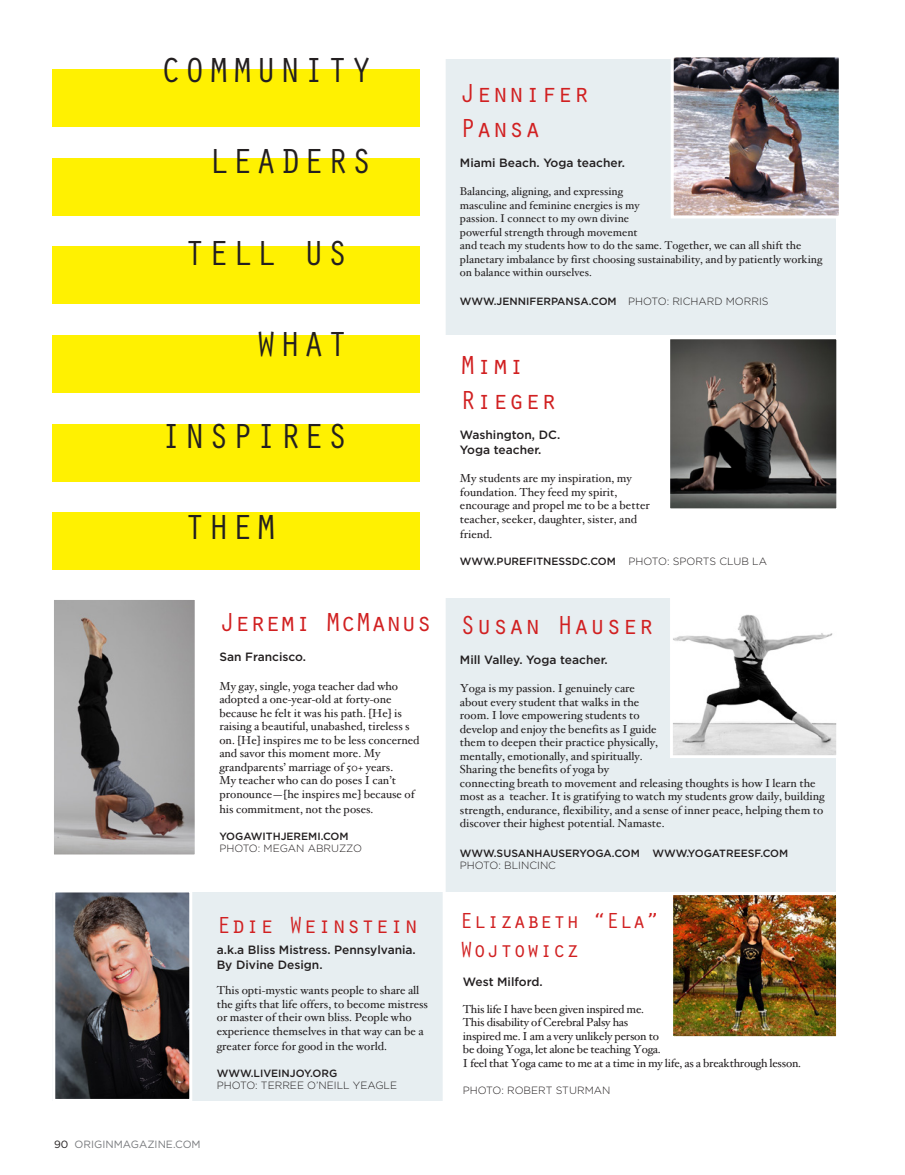
<style>
.page{position:relative;width:905px;height:1175px;background:#fff}
.page>*{position:absolute;margin:0;border:0;box-sizing:border-box;transform-origin:0 0}
.t1{font:36px "Orator Std";letter-spacing:.06em;color:#231f20}
.t2{font:27px/34.5px "Orator Std";color:#d12021}
.t3{font:27px "Orator Std";letter-spacing:-.04em;color:#d12021}
.t4{font:24px "Orator Std";color:#d12021}
.t5{font:22.5px/28.5px "Orator Std";letter-spacing:-.01em;color:#d12021}
.t6{font:500 12px/15px "Gotham";color:#231f20}
.t7{font:11.7px/13.5px "Hoefler Text";color:#231f20}
.t8{font:11.7px/13.5px "Hoefler Text";letter-spacing:-.02em;color:#231f20}
.t9{font:11.25px/13.5px "Hoefler Text";color:#231f20}
.t10{font:500 10.5px "Gotham";color:#231f20}
.t11{font:300 10.5px "Gotham";color:#231f20}
.t12{font:10.5px "Gotham";color:#787a7d}
.s1{color:#231f20}
.s2{font-weight:300}
</style>
<div class="page">
<div style="left:444px;top:59px;width:391px;height:275px;background:#e7eef1"></div>
<div style="left:444px;top:598px;width:391px;height:294px;background:#e7eef1"></div>
<div style="left:52px;top:892px;width:392px;height:208px;background:#e7eef1"></div>
<hr style="left:442px;top:38px;width:3px;height:1113px;background:#fff">
<div style="left:52px;top:70px;width:367px;height:57px;background:#fff101"></div>
<div style="left:52px;top:159px;width:367px;height:57px;background:#fff101"></div>
<div style="left:52px;top:246px;width:367px;height:57px;background:#fff101"></div>
<div style="left:52px;top:335px;width:367px;height:57px;background:#fff101"></div>
<div style="left:52px;top:424px;width:367px;height:57px;background:#fff101"></div>
<div style="left:52px;top:513px;width:367px;height:57px;background:#fff101"></div>
<img style="left:674px;top:58px;width:163px;height:156px">
<div style="left:670px;top:54px;width:171px;height:164px;border:3px solid #fff"></div>
<img style="left:671px;top:340px;width:164px;height:167px">
<div style="left:667px;top:336px;width:172px;height:175px;border:3px solid #fff"></div>
<img style="left:674px;top:601px;width:161px;height:153px">
<div style="left:670px;top:597px;width:169px;height:161px;border:3px solid #fff"></div>
<img style="left:674px;top:896px;width:161px;height:139px">
<div style="left:670px;top:892px;width:169px;height:147px;border:3px solid #fff"></div>
<img style="left:55px;top:601px;width:139px;height:252px">
<div style="left:51px;top:597px;width:147px;height:260px;border:3px solid #fff"></div>
<img style="left:56px;top:893px;width:132px;height:204px">
<div style="left:52px;top:889px;width:140px;height:212px;border:3px solid #fff"></div>
<h1 class="t1" style="left:160px;top:44px;width:213px">COMMUNITY</h1>
<h1 class="t1" style="left:208px;top:135px;width:166px">LEADERS</h1>
<h1 class="t1" style="left:184px;top:227px;width:166px">TELL US</h1>
<h1 class="t1" style="left:255px;top:318px;width:94px">WHAT</h1>
<h1 class="t1" style="left:160px;top:410px;width:189px">INSPIRES</h1>
<h1 class="t1" style="left:184px;top:501px;width:94px">THEM</h1>
<h2 class="t3" style="left:219px;top:603px;width:214px">Jeremi McManus</h2>
<p class="t6" style="left:219px;top:649px;width:88px">San Francisco.</p>
<p class="t7" style="left:219px;top:679px;width:202px">My gay, single, yoga teacher dad who adopted a one-year-old at forty-one because he felt it was his path. [He] is raising a beautiful, unabashed, tireless s on. [He] inspires me to be less concerned and savor this moment more. My grandparents’ marriage of 50+ years.<br>My teacher who can do poses I can’t pronounce—[he inspires me] because of</p>
<p class="t7" style="left:219px;top:802px;width:155px">his commitment, not the poses.</p>
<p class="t10" style="left:219px;top:830px;width:131px">YOGAWITHJEREMI.COM</p>
<p class="t11" style="left:219px;top:842px;width:144px">PHOTO: MEGAN ABRUZZO</p>
<h3 class="t4" style="left:217px;top:907px;width:203px">Edie Weinstein</h3>
<p class="t6" style="left:217px;top:941px;width:200px">a.k.a Bliss Mistress. Pennsylvania.<br>By Divine Design.</p>
<p class="t7" style="left:217px;top:984px;width:213px">This opti-mystic wants people to share all the gifts that life offers, to become mistress or master of their own bliss. People who experience themselves in that way can be a</p>
<p class="t7" style="left:217px;top:1039px;width:172px">greater force for good in the world.</p>
<p class="t10" style="left:217px;top:1067px;width:122px">WWW.LIVEINJOY.ORG</p>
<p class="t11" style="left:217px;top:1079px;width:182px">PHOTO: TERREE O’NEILL YEAGLE</p>
<p class="t12" style="left:54px;top:1138px;width:148px"><span class="s1">90</span> ORIGINMAGAZINE.COM</p>
<h2 class="t2" style="left:460px;top:75px;width:131px">Jennifer<br>Pansa</h2>
<p class="t6" style="left:460px;top:155px;width:166px">Miami Beach. Yoga teacher.</p>
<p class="t9" style="left:460px;top:185px;width:364px">Balancing, aligning, and expressing<br>masculine and feminine energies is my<br>passion. I connect to my own divine<br>powerful strength through movement<br>and teach my students how to do the same. Together, we can all shift the planetary imbalance by first choosing sustainability, and by patiently working on balance within ourselves.</p>
<p class="t10" style="left:460px;top:295px;width:310px">WWW.JENNIFERPANSA.COM <span class="s2">PHOTO: RICHARD MORRIS</span></p>
<h2 class="t2" style="left:460px;top:347px;width:99px">Mimi<br>Rieger</h2>
<p class="t6" style="left:460px;top:426px;width:102px">Washington, DC.<br>Yoga teacher.</p>
<p class="t7" style="left:460px;top:472px;width:191px">My students are my inspiration, my foundation. They feed my spirit, encourage and propel me to be a better teacher, seeker, daughter, sister, and</p>
<p class="t7" style="left:460px;top:527px;width:34px">friend.</p>
<p class="t10" style="left:460px;top:555px;width:308px">WWW.PUREFITNESSDC.COM <span class="s2">PHOTO: SPORTS CLUB LA</span></p>
<h2 class="t2" style="left:460px;top:606px;width:196px">Susan Hauser</h2>
<p class="t6" style="left:460px;top:651px;width:149px">Mill Valley. Yoga teacher.</p>
<p class="t7" style="left:460px;top:682px;width:366px">Yoga is my passion. I genuinely care<br>about every student that walks in the<br>room. I love empowering students to<br>develop and enjoy the benefits as I guide<br>them to deepen their practice physically,<br>mentally, emotionally, and spiritually.<br>Sharing the benefits of yoga by<br>connecting breath to movement and releasing thoughts is how I learn the most as a teacher. It is gratifying to watch my students grow daily, building strength, endurance, flexibility, and a sense of inner peace, helping them to discover their highest potential. Namaste.</p>
<p class="t10" style="left:460px;top:847px;width:330px">WWW.SUSANHAUSERYOGA.COM WWW.YOGATREESF.COM</p>
<p class="t11" style="left:460px;top:860px;width:98px">PHOTO: BLINCINC</p>
<h3 class="t5" style="left:460px;top:905px;width:201px">Elizabeth “Ela”<br>Wojtowicz</h3>
<p class="t6" style="left:463px;top:973px;width:81px">West Milford.</p>
<p class="t8" style="left:463px;top:1002px;width:339px">This life I have been given inspired me.<br>This disability of Cerebral Palsy has<br>inspired me. I am a very unlikely person to<br>be doing Yoga, let alone be teaching Yoga.<br>I feel that Yoga came to me at a time in my life, as a breakthrough lesson.</p>
<p class="t11" style="left:463px;top:1084px;width:149px">PHOTO: ROBERT STURMAN</p>
</div>
